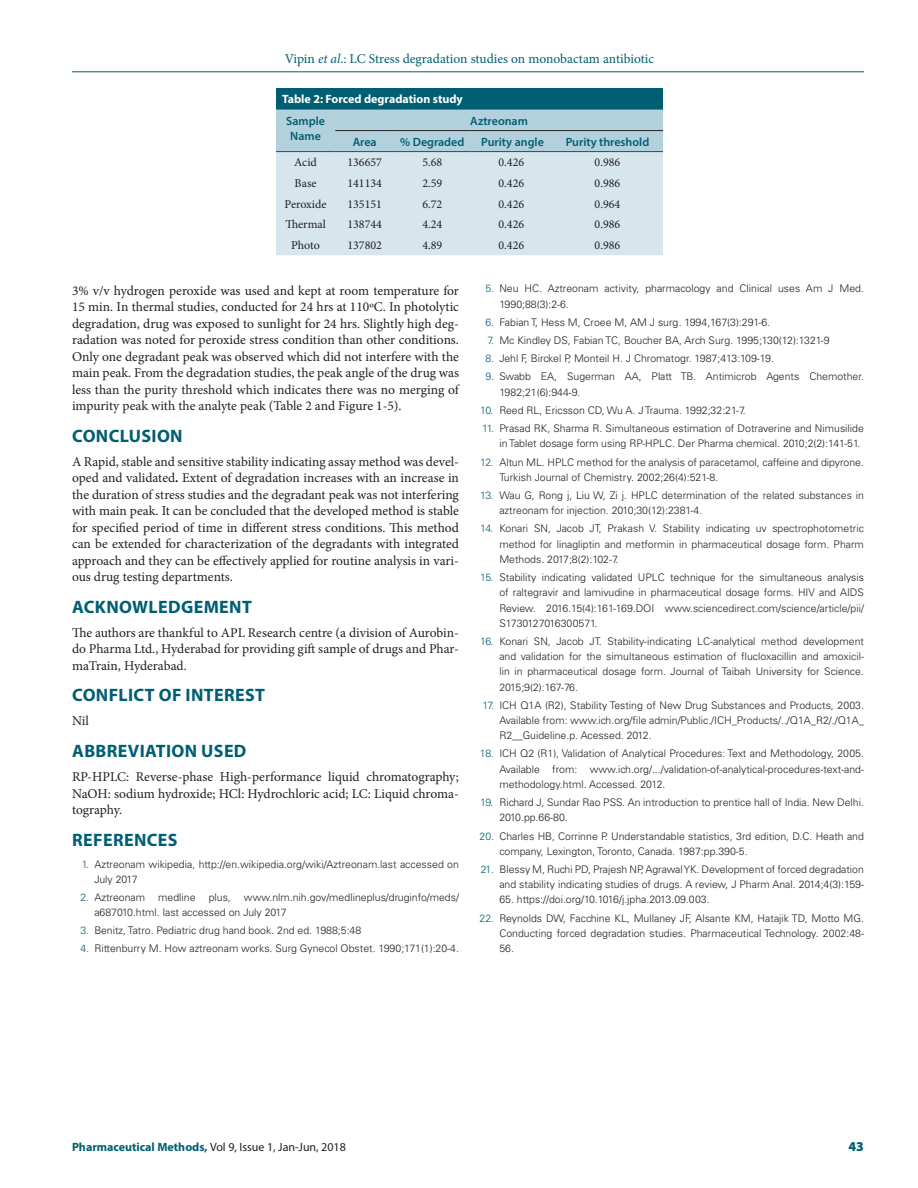
<style>
.page{position:relative;width:918px;height:1188px;background:#fff}
.page>*{position:absolute;margin:0;border:0;box-sizing:border-box;transform-origin:0 0}
.t1{font:700 18px "Myriad Pro";letter-spacing:.02em;color:#005e73}
.t2{font:13.5px/16.5px "Minion Pro";color:#231f20;text-align:justify}
.t3{font:13.5px "Minion Pro";color:#005e73}
.t4{font:900 13.5px "Myriad Pro";color:#005e73}
.t5{font:12px "Minion Pro";color:#231f20}
.t6{font:600 12px/15px "Myriad Pro";color:#005e73;text-align:center}
.t7{font:12px "Myriad Pro";color:#231f20}
.t8{font:700 12px "Myriad Pro";color:#fff}
.t9{font:300 10.5px/15.1px "Univers LT Std";color:#231f20}
.s1{font-style:italic}
.s2{font-weight:700}
.s3{color:#005e73}
.s4{font-weight:700;color:#005e73}
</style>
<div class="page">
<hr style="left:72px;top:72px;width:792px;height:1px;background:#005e73">
<div style="left:276px;top:88px;width:387px;height:22px;background:#005e73"></div>
<svg style="left:276px;top:110px;width:387px;height:145px;background:#cbdfe7"></svg>
<hr style="left:276px;top:151px;width:59px;height:1px;background:#005e73">
<hr style="left:335px;top:151px;width:59px;height:1px;background:#005e73">
<hr style="left:394px;top:151px;width:77px;height:1px;background:#005e73">
<hr style="left:471px;top:151px;width:81px;height:1px;background:#005e73">
<hr style="left:552px;top:151px;width:111px;height:1px;background:#005e73">
<hr style="left:335px;top:130px;width:59px;height:1px;background:#231f20">
<hr style="left:394px;top:130px;width:77px;height:1px;background:#231f20">
<hr style="left:471px;top:130px;width:81px;height:1px;background:#231f20">
<hr style="left:552px;top:130px;width:111px;height:1px;background:#231f20">
<p class="t3" style="left:285px;top:50px;width:371px">Vipin <span class="s1">et al</span>.: LC Stress degradation studies on monobactam antibiotic</p>
<p class="t8" style="left:282px;top:91px;width:182px">Table 2: Forced degradation study</p>
<p class="t6" style="left:286px;top:113px;width:40px">Sample<br>Name</p>
<p class="t6" style="left:470px;top:113px;width:59px">Aztreonam</p>
<p class="t6" style="left:353px;top:134px;width:26px">Area</p>
<p class="t6" style="left:400px;top:134px;width:66px">% Degraded</p>
<p class="t6" style="left:481px;top:134px;width:64px">Purity angle</p>
<p class="t6" style="left:566px;top:134px;width:85px">Purity threshold</p>
<p class="t5" style="left:294px;top:154px;width:24px">Acid</p>
<p class="t5" style="left:347px;top:154px;width:36px">136657</p>
<p class="t5" style="left:422px;top:154px;width:22px">5.68</p>
<p class="t5" style="left:498px;top:154px;width:27px">0.426</p>
<p class="t5" style="left:595px;top:154px;width:27px">0.986</p>
<p class="t5" style="left:295px;top:175px;width:23px">Base</p>
<p class="t5" style="left:347px;top:175px;width:36px">141134</p>
<p class="t5" style="left:422px;top:175px;width:22px">2.59</p>
<p class="t5" style="left:498px;top:175px;width:27px">0.426</p>
<p class="t5" style="left:595px;top:175px;width:27px">0.986</p>
<p class="t5" style="left:285px;top:196px;width:44px">Peroxide</p>
<p class="t5" style="left:347px;top:196px;width:36px">135151</p>
<p class="t5" style="left:422px;top:196px;width:22px">6.72</p>
<p class="t5" style="left:498px;top:196px;width:27px">0.426</p>
<p class="t5" style="left:595px;top:196px;width:27px">0.964</p>
<p class="t5" style="left:285px;top:217px;width:42px">Thermal</p>
<p class="t5" style="left:347px;top:217px;width:36px">138744</p>
<p class="t5" style="left:422px;top:217px;width:22px">4.24</p>
<p class="t5" style="left:498px;top:217px;width:27px">0.426</p>
<p class="t5" style="left:595px;top:217px;width:27px">0.986</p>
<p class="t5" style="left:291px;top:237px;width:30px">Photo</p>
<p class="t5" style="left:347px;top:237px;width:36px">137802</p>
<p class="t5" style="left:422px;top:237px;width:22px">4.89</p>
<p class="t5" style="left:498px;top:237px;width:27px">0.426</p>
<p class="t5" style="left:595px;top:237px;width:27px">0.986</p>
<p class="t2" style="left:72px;top:282px;width:389px">3% v/v hydrogen peroxide was used and kept at room temperature for 15 min. In thermal studies, conducted for 24 hrs at 110ºC. In photolytic degradation, drug was exposed to sunlight for 24 hrs. Slightly high deg&shy;radation was noted for peroxide stress condition than other conditions.<br>Only one degradant peak was observed which did not interfere with the main peak. From the degradation studies, the peak angle of the drug was less than the purity threshold which indicates there was no merging of impurity peak with the analyte peak (Table 2 and Figure 1-5).</p>
<h1 class="t1" style="left:72px;top:424px;width:112px">CONCLUSION</h1>
<p class="t2" style="left:72px;top:453px;width:389px">A Rapid, stable and sensitive stability indicating assay method was devel&shy;oped and validated<span class="s2">.</span> Extent of degradation increases with an increase in the duration of stress studies and the degradant peak was not interfering with main peak. It can be concluded that the developed method is stable for specified period of time in different stress conditions. This method can be extended for characterization of the degradants with integrated approach and they can be effectively applied for routine analysis in vari&shy;ous drug testing departments.</p>
<h1 class="t1" style="left:72px;top:595px;width:181px">ACKNOWLEDGEMENT</h1>
<p class="t2" style="left:72px;top:624px;width:389px">The authors are thankful to APL Research centre (a division of Aurobin&shy;do Pharma Ltd., Hyderabad for providing gift sample of drugs and Phar&shy;maTrain, Hyderabad.</p>
<h1 class="t1" style="left:72px;top:684px;width:194px">CONFLICT OF INTEREST</h1>
<p class="t2" style="left:72px;top:713px;width:18px">Nil</p>
<h1 class="t1" style="left:72px;top:739px;width:176px">ABBREVIATION USED</h1>
<p class="t2" style="left:72px;top:768px;width:389px">RP-HPLC: Reverse-phase High-performance liquid chromatography; NaOH: sodium hydroxide; HCl: Hydrochloric acid; LC: Liquid chroma&shy;tography.</p>
<h1 class="t1" style="left:72px;top:828px;width:107px">REFERENCES</h1>
<p class="t9" style="left:94px;top:857px;width:366px;text-indent:-13px"><span class="s3">1.</span> Aztreonam wikipedia, http://en.wikipedia.org/wiki/Aztreonam.last accessed on<br>July 2017</p>
<p class="t9" style="left:94px;top:890px;width:366px;text-indent:-14px"><span class="s3">2.</span> Aztreonam medline plus, www.nlm.nih.gov/medlineplus/druginfo/meds/ a687010.html. last accessed on July 2017</p>
<p class="t9" style="left:80px;top:923px;width:282px"><span class="s3">3.</span> Benitz, Tatro. Pediatric drug hand book. 2nd ed. 1988;5:48</p>
<p class="t9" style="left:80px;top:941px;width:380px"><span class="s3">4.</span> Rittenburry M. How aztreonam works. Surg Gynecol Obstet. 1990;171(1):20-4.</p>
<p class="t9" style="left:499px;top:281px;width:366px;text-indent:-14px"><span class="s3">5.</span> Neu HC. Aztreonam activity, pharmacology and Clinical uses Am J Med.<br>1990;88(3):2-6.</p>
<p class="t9" style="left:485px;top:315px;width:286px"><span class="s3">6.</span> Fabian T, Hess M, Croee M, AM J surg. 1994,167(3):291-6.</p>
<p class="t9" style="left:488px;top:333px;width:344px"><span class="s3">7.</span> Mc Kindley DS, Fabian TC, Boucher BA, Arch Surg. 1995;130(12):1321-9</p>
<p class="t9" style="left:485px;top:351px;width:290px"><span class="s3">8.</span> Jehl F, Birckel P, Monteil H. J Chromatogr. 1987;413:109-19.</p>
<p class="t9" style="left:499px;top:369px;width:366px;text-indent:-14px"><span class="s3">9.</span> Swabb EA, Sugerman AA, Platt TB. Antimicrob Agents Chemother.<br>1982;21(6):944-9.</p>
<p class="t9" style="left:480px;top:403px;width:267px"><span class="s3">10.</span> Reed RL, Ericsson CD, Wu A. J Trauma. 1992;32:21-7.</p>
<p class="t9" style="left:499px;top:421px;width:366px;text-indent:-17px"><span class="s3">11.</span> Prasad RK, Sharma R. Simultaneous estimation of Dotraverine and Nimusilide in Tablet dosage form using RP-HPLC. Der Pharma chemical. 2010;2(2):141-51.</p>
<p class="t9" style="left:499px;top:454px;width:366px;text-indent:-19px"><span class="s3">12.</span> Altun ML. HPLC method for the analysis of paracetamol, caffeine and dipyrone.<br>Turkish Journal of Chemistry. 2002;26(4):521-8.</p>
<p class="t9" style="left:499px;top:488px;width:366px;text-indent:-19px"><span class="s3">13.</span> Wau G, Rong j, Liu W, Zi j. HPLC determination of the related substances in aztreonam for injection. 2010;30(12):2381-4.</p>
<p class="t9" style="left:499px;top:521px;width:366px;text-align:justify;text-indent:-19px"><span class="s3">14.</span> Konari SN, Jacob JT, Prakash V. Stability indicating uv spectrophotometric method for linagliptin and metformin in pharmaceutical dosage form. Pharm Methods. 2017;8(2):102-7.</p>
<p class="t9" style="left:499px;top:570px;width:366px;text-align:justify;text-indent:-19px"><span class="s3">15.</span> Stability indicating validated UPLC technique for the simultaneous analysis of raltegravir and lamivudine in pharmaceutical dosage forms. HIV and AIDS Review. 2016.15(4):161-169.DOI www.sciencedirect.com/science/article/pii/ S1730127016300571.</p>
<p class="t9" style="left:499px;top:634px;width:366px;text-align:justify;text-indent:-19px"><span class="s3">16.</span> Konari SN, Jacob JT. Stability-indicating LC-analytical method development and validation for the simultaneous estimation of flucloxacillin and amoxicil&shy;lin in pharmaceutical dosage form. Journal of Taibah University for Science.<br>2015;9(2):167-76.</p>
<p class="t9" style="left:499px;top:698px;width:366px;text-align:justify;text-indent:-17px"><span class="s3">17.</span> ICH Q1A (R2), Stability Testing of New Drug Substances and Products, 2003.<br>Available from: www.ich.org/file admin/Public./ICH_Products/../Q1A_R2/./Q1A_ R2__Guideline.p. Acessed. 2012.</p>
<p class="t9" style="left:499px;top:746px;width:366px;text-align:justify;text-indent:-19px"><span class="s3">18.</span> ICH Q2 (R1), Validation of Analytical Procedures: Text and Methodology, 2005.<br>Available from: www.ich.org/.../validation-of-analytical-procedures-text-and&shy;methodology.html. Accessed. 2012.</p>
<p class="t9" style="left:499px;top:795px;width:366px;text-indent:-19px"><span class="s3">19.</span> Richard J, Sundar Rao PSS. An introduction to prentice hall of India. New Delhi.<br>2010.pp.66-80.</p>
<p class="t9" style="left:499px;top:828px;width:366px;text-indent:-20px"><span class="s3">20.</span> Charles HB, Corrinne P. Understandable statistics, 3rd edition, D.C. Heath and company, Lexington, Toronto, Canada. 1987:pp.390-5.</p>
<p class="t9" style="left:481px;top:862px;width:385px;text-align:right"><span class="s3">21.</span> Blessy M, Ruchi PD, Prajesh NP, Agrawal YK. Development of forced degrada tion and stability indicating studies of drugs. A review, J Pharm Anal. 2014;4(3):159-</p>
<p class="t9" style="left:499px;top:892px;width:212px">65. https://doi.org/10.1016/j.jpha.2013.09.003.</p>
<p class="t9" style="left:499px;top:910px;width:366px;text-align:justify;text-indent:-20px"><span class="s3">22.</span> Reynolds DW, Facchine KL, Mullaney JF, Alsante KM, Hatajik TD, Motto MG.<br>Conducting forced degradation studies. Pharmaceutical Technology. 2002:48- 56.</p>
<p class="t7" style="left:72px;top:1139px;width:275px"><span class="s4">Pharmaceutical Methods,</span> Vol 9, Issue 1, Jan-Jun, 2018</p>
<p class="t4" style="left:849px;top:1137px;width:17px">43</p>
</div>
